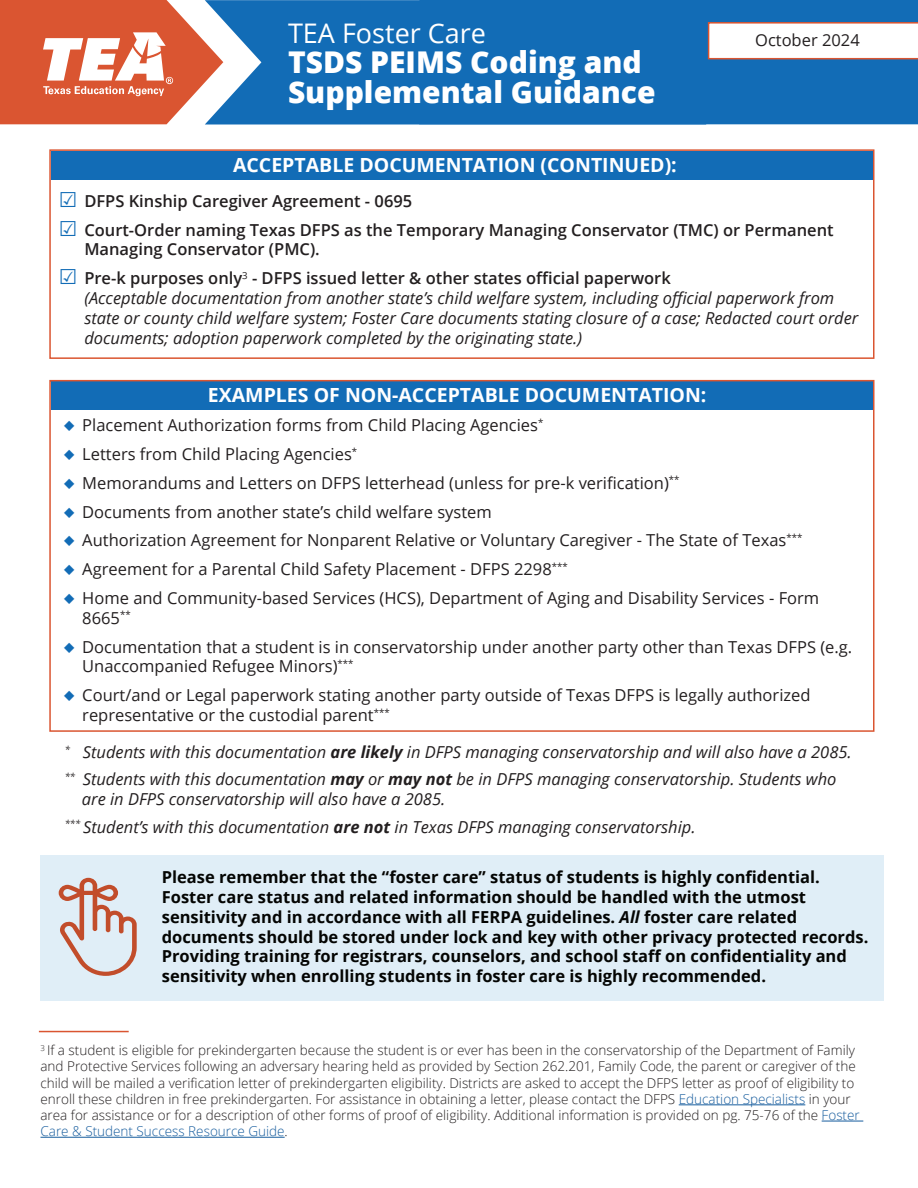
<style>
.page{position:relative;width:918px;height:1188px;background:#fff}
.page>*{position:absolute;margin:0;border:0;box-sizing:border-box;transform-origin:0 0}
.t1{font:800 30px/30px "Open Sans";color:#fff}
.t2{font:27px "Open Sans";color:#fff}
.Purple{font:700 19.5px "Open Sans";color:#fff}
.t3{font:16.5px/19.8px "Open Sans";color:#231f20}
.Default{font:italic 16.5px/19.8px "Open Sans";color:#231f20}
.Default-2{font:700 16.5px/19.8px "Open Sans";color:#040503}
.t4{font:600 16.5px/19.8px "Open Sans";color:#231f20}
.Default-3{font:300 13.5px/16.2px "Open Sans";color:#231f20}
.s1{color:#126cb6}
.s2{font-weight:700}
.s3{font-style:italic}
.s4{color:#175d9e}
</style>
<div class="page">
<div style="left:51px;top:382px;width:823px;height:28px;background:#126cb6"></div>
<div style="left:49px;top:380px;width:825px;height:352px;border:2px solid #da5531"></div>
<div style="left:40px;top:856px;width:844px;height:145px;background:#e0eef7"></div>
<div style="left:51px;top:151px;width:823px;height:29px;background:#126cb6"></div>
<div style="left:49px;top:149px;width:825px;height:210px;border:2px solid #da5531"></div>
<hr style="left:679px;top:1105px;width:126px;height:1px;background:#175d9e">
<hr style="left:822px;top:1121px;width:41px;height:1px;background:#175d9e">
<hr style="left:40px;top:1137px;width:245px;height:1px;background:#175d9e">
<hr style="left:39px;top:1031px;width:90px;height:1px;background:#da5531">
<svg style="left:59px;top:878px;width:78px;height:98px"></svg>
<div style="left:706px;top:0;width:212px;height:124px;background:#126cb6"></div>
<div style="left:223px;top:0;width:483px;height:124px;background:#126cb6"></div>
<svg style="left:0;top:0;width:223px;height:124px"></svg>
<svg style="left:708px;top:22px;width:210px;height:37px"></svg>
<p class="t2" style="left:288px;top:14px;width:200px">TEA Foster Care</p>
<p class="t1" style="left:288px;top:45px;width:369px">TSDS PEIMS Coding and<br>Supplemental Guidance</p>
<p class="t3" style="left:755px;top:30px;width:106px">October 2024</p>
<p class="Purple" style="left:233px;top:151px;width:445px">ACCEPTABLE DOCUMENTATION (CONTINUED):</p>
<p class="t4" style="left:57px;top:191px;width:356px"><span class="s1">☑</span> DFPS Kinship Caregiver Agreement - 0695</p>
<p class="t4" style="left:84px;top:219px;width:751px;text-indent:-27px"><span class="s1">☑</span> Court-Order naming Texas DFPS as the Temporary Managing Conservator (TMC) or Permanent<br>Managing Conservator (PMC).</p>
<p class="t4" style="left:57px;top:268px;width:615px"><span class="s1">☑</span> Pre-k purposes only<sup>3</sup> - DFPS issued letter &amp; other states official paperwork</p>
<p class="Default" style="left:84px;top:288px;width:776px">(Acceptable documentation from another state’s child welfare system, including official paperwork from state or county child welfare system; Foster Care documents stating closure of a case; Redacted court order documents; adoption paperwork completed by the originating state.)</p>
<p class="Purple" style="left:208px;top:382px;width:500px">EXAMPLES OF NON-ACCEPTABLE DOCUMENTATION:</p>
<p class="t3" style="left:63px;top:415px;width:482px"><span class="s1">◆</span> Placement Authorization forms from Child Placing Agencies<sup>*</sup></p>
<p class="t3" style="left:63px;top:444px;width:296px"><span class="s1">◆</span> Letters from Child Placing Agencies<sup>*</sup></p>
<p class="t3" style="left:63px;top:473px;width:618px"><span class="s1">◆</span> Memorandums and Letters on DFPS letterhead (unless for pre-k verification)<sup>**</sup></p>
<p class="t3" style="left:63px;top:501px;width:431px"><span class="s1">◆</span> Documents from another state’s child welfare system</p>
<p class="t3" style="left:63px;top:530px;width:741px"><span class="s1">◆</span> Authorization Agreement for Nonparent Relative or Voluntary Caregiver - The State of Texas<sup>***</sup></p>
<p class="t3" style="left:63px;top:559px;width:506px"><span class="s1">◆</span> Agreement for a Parental Child Safety Placement - DFPS 2298<sup>***</sup></p>
<p class="t3" style="left:82px;top:588px;width:738px;text-indent:-20px"><span class="s1">◆</span> Home and Community-based Services (HCS), Department of Aging and Disability Services - Form<br>8665<sup>**</sup></p>
<p class="t3" style="left:82px;top:636px;width:772px;text-indent:-20px"><span class="s1">◆</span> Documentation that a student is in conservatorship under another party other than Texas DFPS (e.g.<br>Unaccompanied Refugee Minors)<sup>***</sup></p>
<p class="t3" style="left:82px;top:685px;width:730px;text-indent:-20px"><span class="s1">◆</span> Court/and or Legal paperwork stating another party outside of Texas DFPS is legally authorized representative or the custodial parent<sup>***</sup></p>
<p class="Default" style="left:65px;top:742px;width:789px"><sup>*</sup> Students with this documentation <span class="s2">are likely</span> in DFPS managing conservatorship and will also have a 2085.</p>
<p class="Default" style="left:82px;top:769px;width:756px;text-indent:-17px"><sup>**</sup> Students with this documentation <span class="s2">may</span> or <span class="s2">may not</span> be in DFPS managing conservatorship. Students who are in DFPS conservatorship will also have a 2085.</p>
<p class="Default" style="left:65px;top:816px;width:632px"><sup>***</sup> Student’s with this documentation <span class="s2">are not</span> in Texas DFPS managing conservatorship.</p>
<p class="Default-2" style="left:162px;top:867px;width:708px">Please remember that the “foster care” status of students is highly confidential.<br>Foster care status and related information should be handled with the utmost sensitivity and in accordance with all FERPA guidelines. <span class="s3">All</span> foster care related documents should be stored under lock and key with other privacy protected records.<br>Providing training for registrars, counselors, and school staff on confidentiality and sensitivity when enrolling students in foster care is highly recommended.</p>
<p class="Default-3" style="left:40px;top:1042px;width:821px"><sup>3</sup> If a student is eligible for prekindergarten because the student is or ever has been in the conservatorship of the Department of Family and Protective Services following an adversary hearing held as provided by Section 262.201, Family Code, the parent or caregiver of the child will be mailed a verification letter of prekindergarten eligibility. Districts are asked to accept the DFPS letter as proof of eligibility to enroll these children in free prekindergarten. For assistance in obtaining a letter, please contact the DFPS <span class="s4">Education Specialists</span> in your area for assistance or for a description of other forms of proof of eligibility. Additional information is provided on pg. 75-76 of the <span class="s4">Foster Care &amp; Student Success Resource Guide</span>.</p>
</div>
